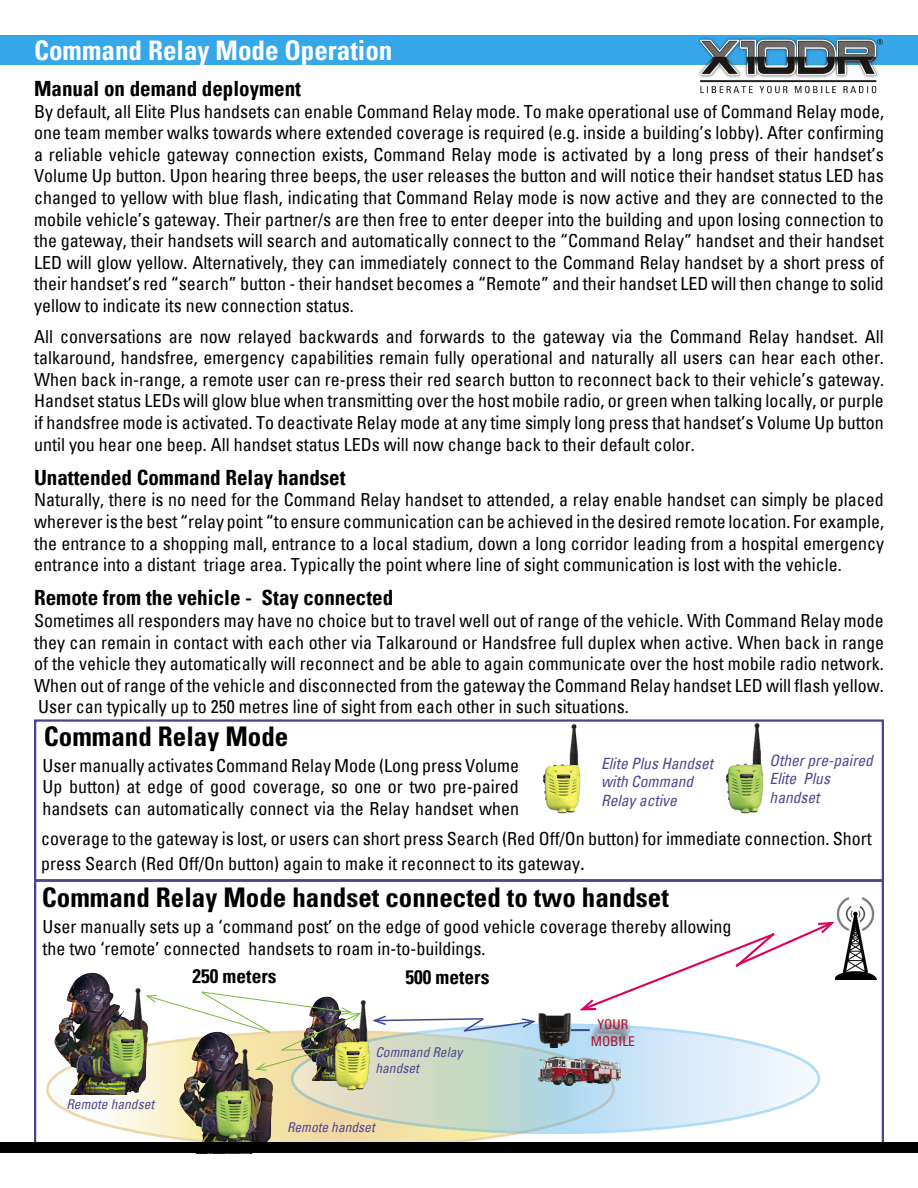
<style>
.page{position:relative;width:918px;height:1188px;background:#fff}
.page>*{position:absolute;margin:0;border:0;box-sizing:border-box;transform-origin:0 0}
.t1{font:700 condensed 27px "Univers LT Std";color:#000}
.t2{font:700 condensed 27px "Univers";color:#fff}
.t3{font:700 condensed 21px "Univers";color:#000}
.t4{font:700 condensed 19.35px "Univers";color:#000}
.t5{font:condensed 18px/21.6px "Univers";color:#000;text-align:justify}
.t6{font:italic condensed 15.6px/18.6px "Univers";color:#4e4691}
.t7{font:italic condensed 13.5px/16.2px "Univers";color:#4e4691}
.t8{font:condensed 13.5px/16.2px "Univers";color:#a9132a;text-align:center}
.s1{font-size:21px}
</style>
<div class="page">
<div style="left:0;top:35px;width:918px;height:30px;background:#36a7e9"></div>
<svg style="left:48px;top:1031px;width:566px;height:117px;background:#f2e7bf"></svg>
<svg style="left:292px;top:1025px;width:527px;height:108px;background:#cde0e1"></svg>
<img style="left:571px;top:1020px;width:64px;height:34px">
<img style="left:537px;top:1013px;width:34px;height:35px">
<img style="left:537px;top:1055px;width:84px;height:31px">
<img style="left:54px;top:972px;width:99px;height:123px">
<img style="left:300px;top:1071px;width:29px;height:9px">
<img style="left:836px;top:898px;width:40px;height:81px">
<img style="left:179px;top:1071px;width:99px;height:83px">
<img style="left:542px;top:724px;width:39px;height:90px">
<img style="left:725px;top:723px;width:39px;height:90px">
<img style="left:210px;top:1071px;width:45px;height:69px">
<img style="left:104px;top:985px;width:44px;height:93px">
<img style="left:329px;top:1000px;width:45px;height:92px">
<div style="left:34px;top:719px;width:850px;height:163px;border:2px solid #494490"></div>
<img style="left:698px;top:37px;width:185px;height:57px">
<div style="left:0;top:1142px;width:918px;height:11px;background:#000"></div>
<svg style="left:579px;top:920px;width:259px;height:91px"></svg>
<svg style="left:370px;top:1014px;width:168px;height:19px"></svg>
<img style="left:145px;top:991px;width:217px;height:80px">
<h1 class="t2" style="left:34px;top:34px;width:360px">Command Relay Mode Operation</h1>
<p class="t3" style="left:34px;top:76px;width:269px">Manual on demand deployment</p>
<p class="t5" style="left:34px;top:100px;width:852px">By default, all Elite Plus handsets can enable Command Relay mode. To make operational use of Command Relay mode, one team member walks towards where extended coverage is required (e.g. inside a building’s lobby). After confirming a reliable vehicle gateway connection exists, Command Relay mode is activated by a long press of their handset’s Volume Up button. Upon hearing three beeps, the user releases the button and will notice their handset status LED has changed to yellow with blue flash, indicating that Command Relay mode is now active and they are connected to the mobile vehicle’s gateway. Their partner/s are then free to enter deeper into the building and upon losing connection to the gateway, their handsets will search and automatically connect to the “Command Relay” handset and their handset LED will glow yellow. Alternatively, they can immediately connect to the Command Relay handset by a short press of their handset’s red “search” button - their handset becomes a “Remote” and their handset LED will then change to solid yellow to indicate its new connection status.</p>
<p class="t5" style="left:34px;top:325px;width:852px">All conversations are now relayed backwards and forwards to the gateway via the Command Relay handset. All talkaround, handsfree, emergency capabilities remain fully operational and naturally all users can hear each other.<br>When back in-range, a remote user can re-press their red search button to reconnect back to their vehicle’s gateway.<br>Handset status LEDs will glow blue when transmitting over the host mobile radio, or green when talking locally, or purple if handsfree mode is activated. To deactivate Relay mode at any time simply long press that handset’s Volume Up button until you hear one beep. All handset status LEDs will now change back to their default color.</p>
<p class="t3" style="left:34px;top:465px;width:313px">Unattended Command Relay handset</p>
<p class="t5" style="left:34px;top:489px;width:852px">Naturally, there is no need for the Command Relay handset to attended, a relay enable handset can simply be placed wherever is the best “relay point “to ensure communication can be achieved in the desired remote location. For example, the entrance to a shopping mall, entrance to a local stadium, down a long corridor leading from a hospital emergency entrance into a distant triage area. Typically the point where line of sight communication is lost with the vehicle.</p>
<p class="t3" style="left:34px;top:585px;width:361px">Remote from the vehicle - Stay connected</p>
<p class="t5" style="left:34px;top:609px;width:852px">Sometimes all responders may have no choice but to travel well out of range of the vehicle. With Command Relay mode they can remain in contact with each other via Talkaround or Handsfree full duplex when active. When back in range of the vehicle they automatically will reconnect and be able to again communicate over the host mobile radio network.<br>When out of range of the vehicle and disconnected from the gateway the Command Relay handset LED will flash yellow.<br>User can typically up to 250 metres line of sight from each other in such situations.</p>
<h1 class="t1" style="left:44px;top:719px;width:246px">Command Relay Mode</h1>
<p class="t6" style="left:770px;top:750px;width:105px">Other pre-paired<br>Elite Plus handset</p>
<p class="t6" style="left:601px;top:753px;width:114px">Elite Plus Handset with Command<br>Relay active</p>
<p class="t5" style="left:43px;top:754px;width:478px">User manually activates Command Relay Mode (Long press Volume Up button) at edge of good coverage, so one or two pre-paired handsets can automatically connect via the Relay handset when</p>
<p class="t5" style="left:41px;top:826px;width:832px;line-height:25.2px">coverage to the gateway is lost, or users can short press Search (Red Off/On button) for immediate connection. Short press Search (Red Off/On button) again to make it reconnect to its gateway<span class="s1">.</span></p>
<h1 class="t1" style="left:42px;top:881px;width:628px">Command Relay Mode handset connected to two handset</h1>
<p class="t5" style="left:43px;top:915px;width:690px">User manually sets up a ‘command post’ on the edge of good vehicle coverage thereby allowing the two ‘remote’ connected handsets to roam in-to-buildings.</p>
<p class="t7" style="left:66px;top:1095px;width:89px">Remote handset</p>
<p class="t4" style="left:193px;top:965px;width:85px">250 meters</p>
<p class="t4" style="left:406px;top:965px;width:85px">500 meters</p>
<p class="t7" style="left:375px;top:1044px;width:88px">Command Relay handset</p>
<p class="t7" style="left:287px;top:1119px;width:89px">Remote handset</p>
<p class="t8" style="left:591px;top:1016px;width:46px">YOUR<br>MOBILE</p>
</div>
